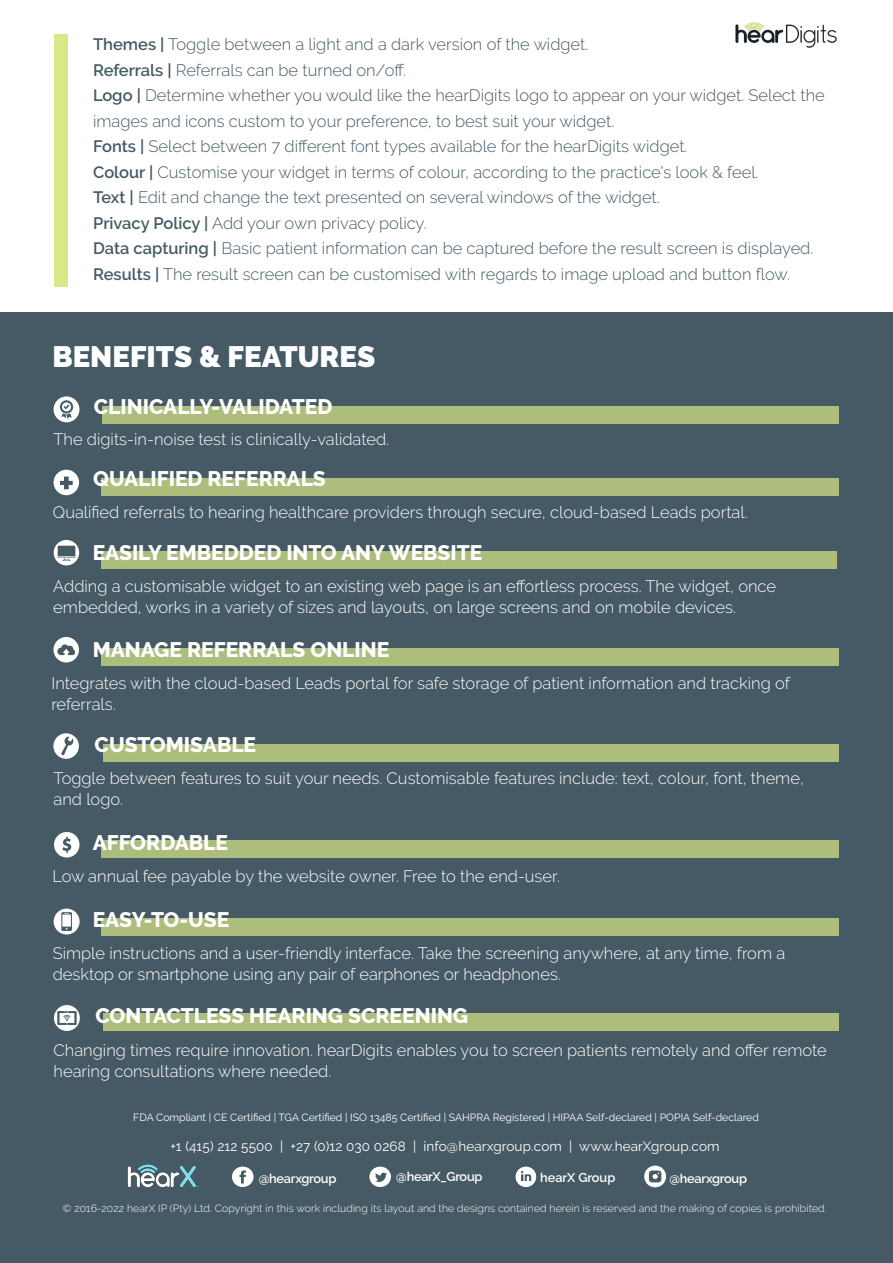
<style>
.page{position:relative;width:893px;height:1263px;background:#fff}
.page>*{position:absolute;margin:0;border:0;box-sizing:border-box;transform-origin:0 0}
.t1{font:900 29.4px "Raleway";color:#fff}
.t2{font:800 21px "Raleway";color:#fff}
.t3{font:300 16.5px/21px "Raleway";color:#fff}
.t4{font:300 16.5px/25.5px "Raleway";color:#455a64}
.t5{font:13.5px "Raleway";letter-spacing:.01em;color:#fff}
.t6{font:600 12.75px "Raleway";letter-spacing:-.02em;color:#fff}
.t7{font:600 12.75px "Raleway";color:#fff}
.t8{font:300 10.5px "Raleway";letter-spacing:.01em;color:#fff}
.t9{font:10.5px "Raleway";color:#fff}
.s1{font-weight:600}
</style>
<div class="page">
<div style="left:0;top:313px;width:893px;height:950px;background:#455a64"></div>
<img style="left:735px;top:22px;width:102px;height:26px">
<div style="left:101px;top:478px;width:737px;height:17px;background:#adbd7c"></div>
<svg style="left:54px;top:470px;width:25px;height:25px"></svg>
<div style="left:101px;top:551px;width:735px;height:17px;background:#adbd7c"></div>
<div style="left:101px;top:648px;width:737px;height:17px;background:#adbd7c"></div>
<div style="left:101px;top:918px;width:737px;height:17px;background:#adbd7c"></div>
<div style="left:101px;top:841px;width:737px;height:17px;background:#adbd7c"></div>
<svg style="left:232px;top:1166px;width:22px;height:21px"></svg>
<svg style="left:369px;top:1166px;width:22px;height:21px"></svg>
<svg style="left:516px;top:1166px;width:20px;height:21px"></svg>
<svg style="left:54px;top:832px;width:26px;height:25px"></svg>
<div style="left:103px;top:744px;width:735px;height:18px;background:#adbd7c"></div>
<svg style="left:53px;top:733px;width:26px;height:26px"></svg>
<svg style="left:53px;top:637px;width:26px;height:25px"></svg>
<svg style="left:54px;top:540px;width:25px;height:25px"></svg>
<svg style="left:58px;top:546px;width:17px;height:15px"></svg>
<div style="left:54px;top:908px;width:26px;height:26px;background:#fff;border-radius:50%"></div>
<svg style="left:61px;top:912px;width:11px;height:19px"></svg>
<svg style="left:644px;top:1165px;width:22px;height:22px"></svg>
<svg style="left:649px;top:1170px;width:12px;height:12px"></svg>
<img style="left:128px;top:1164px;width:68px;height:22px">
<div style="left:54px;top:35px;width:14px;height:252px;background:#dbe887"></div>
<div style="left:102px;top:406px;width:736px;height:17px;background:#adbd7c"></div>
<div style="left:103px;top:1014px;width:736px;height:17px;background:#adbd7c"></div>
<div style="left:54px;top:1005px;width:26px;height:26px;background:#fff;border-radius:50%"></div>
<svg style="left:57px;top:1011px;width:20px;height:14px"></svg>
<div style="left:54px;top:396px;width:25px;height:26px;background:#fff;border-radius:50%"></div>
<svg style="left:60px;top:400px;width:14px;height:19px"></svg>
<p class="t4" style="left:93px;top:32px;width:497px"><span class="s1">Themes |</span> Toggle between a light and a dark version of the widget.</p>
<p class="t4" style="left:93px;top:57px;width:314px"><span class="s1">Referrals |</span> Referrals can be turned on/off.</p>
<p class="t4" style="left:93px;top:83px;width:733px"><span class="s1">Logo |</span> Determine whether you would like the hearDigits logo to appear on your widget. Select the images and icons custom to your preference, to best suit your widget.</p>
<p class="t4" style="left:93px;top:134px;width:596px"><span class="s1">Fonts |</span> Select between 7 different font types available for the hearDigits widget.</p>
<p class="t4" style="left:93px;top:159px;width:667px"><span class="s1">Colour |</span> Customise your widget in terms of colour, according to the practice’s look &amp; feel.</p>
<p class="t4" style="left:93px;top:185px;width:568px"><span class="s1">Text |</span> Edit and change the text presented on several windows of the widget.</p>
<p class="t4" style="left:93px;top:210px;width:335px"><span class="s1">Privacy Policy |</span> Add your own privacy policy.</p>
<p class="t4" style="left:93px;top:236px;width:722px"><span class="s1">Data capturing |</span> Basic patient information can be captured before the result screen is displayed.</p>
<p class="t4" style="left:93px;top:261px;width:698px"><span class="s1">Results |</span> The result screen can be customised with regards to image upload and button flow.</p>
<p class="t1" style="left:52px;top:339px;width:324px">BENEFITS &amp; FEATURES</p>
<p class="t2" style="left:94px;top:395px;width:240px">CLINICALLY-VALIDATED</p>
<p class="t3" style="left:54px;top:429px;width:337px">The digits-in-noise test is clinically-validated.</p>
<p class="t2" style="left:93px;top:466px;width:234px">QUALIFIED REFERRALS</p>
<p class="t3" style="left:53px;top:502px;width:696px">Qualified referrals to hearing healthcare providers through secure, cloud-based Leads portal.</p>
<p class="t2" style="left:93px;top:540px;width:391px">EASILY EMBEDDED INTO ANY WEBSITE</p>
<p class="t3" style="left:53px;top:575px;width:724px">Adding a customisable widget to an existing web page is an effortless process. The widget, once embedded, works in a variety of sizes and layouts, on large screens and on mobile devices.</p>
<p class="t2" style="left:93px;top:637px;width:298px">MANAGE REFERRALS ONLINE</p>
<p class="t3" style="left:51px;top:672px;width:740px">Integrates with the cloud-based Leads portal for safe storage of patient information and tracking of referrals.</p>
<p class="t2" style="left:95px;top:733px;width:163px">CUSTOMISABLE</p>
<p class="t3" style="left:54px;top:768px;width:752px">Toggle between features to suit your needs. Customisable features include: text, colour, font, theme,</p>
<p class="t3" style="left:54px;top:789px;width:71px">and logo.</p>
<p class="t2" style="left:93px;top:830px;width:137px">AFFORDABLE</p>
<p class="t3" style="left:53px;top:865px;width:509px">Low annual fee payable by the website owner. Free to the end-user.</p>
<p class="t2" style="left:93px;top:907px;width:138px">EASY-TO-USE</p>
<p class="t3" style="left:53px;top:942px;width:734px">Simple instructions and a user-friendly interface. Take the screening anywhere, at any time, from a desktop or smartphone using any pair of earphones or headphones.</p>
<p class="t2" style="left:95px;top:1004px;width:374px">CONTACTLESS HEARING SCREENING</p>
<p class="t3" style="left:54px;top:1039px;width:775px">Changing times require innovation. hearDigits enables you to screen patients remotely and offer remote hearing consultations where needed.</p>
<p class="t9" style="left:133px;top:1111px;width:627px">FDA Compliant | CE Certified | TGA Certified | ISO 13485 Certified | SAHPRA Registered | HIPAA Self-declared | POPIA Self-declared</p>
<p class="t5" style="left:170px;top:1138px;width:551px">+1 (415) 212 5500 | +27 (0)12 030 0268 | info@hearxgroup.com | www.hearXgroup.com</p>
<p class="t6" style="left:259px;top:1171px;width:79px">@hearxgroup</p>
<p class="t6" style="left:396px;top:1169px;width:88px">@hearX_Group</p>
<p class="t7" style="left:540px;top:1170px;width:77px">hearX Group</p>
<p class="t6" style="left:669px;top:1171px;width:79px">@hearxgroup</p>
<p class="t8" style="left:63px;top:1202px;width:765px">© 2016-2022 hearX IP (Pty) Ltd. Copyright in this work including its layout and the designs contained herein is reserved and the making of copies is prohibited.</p>
</div>
